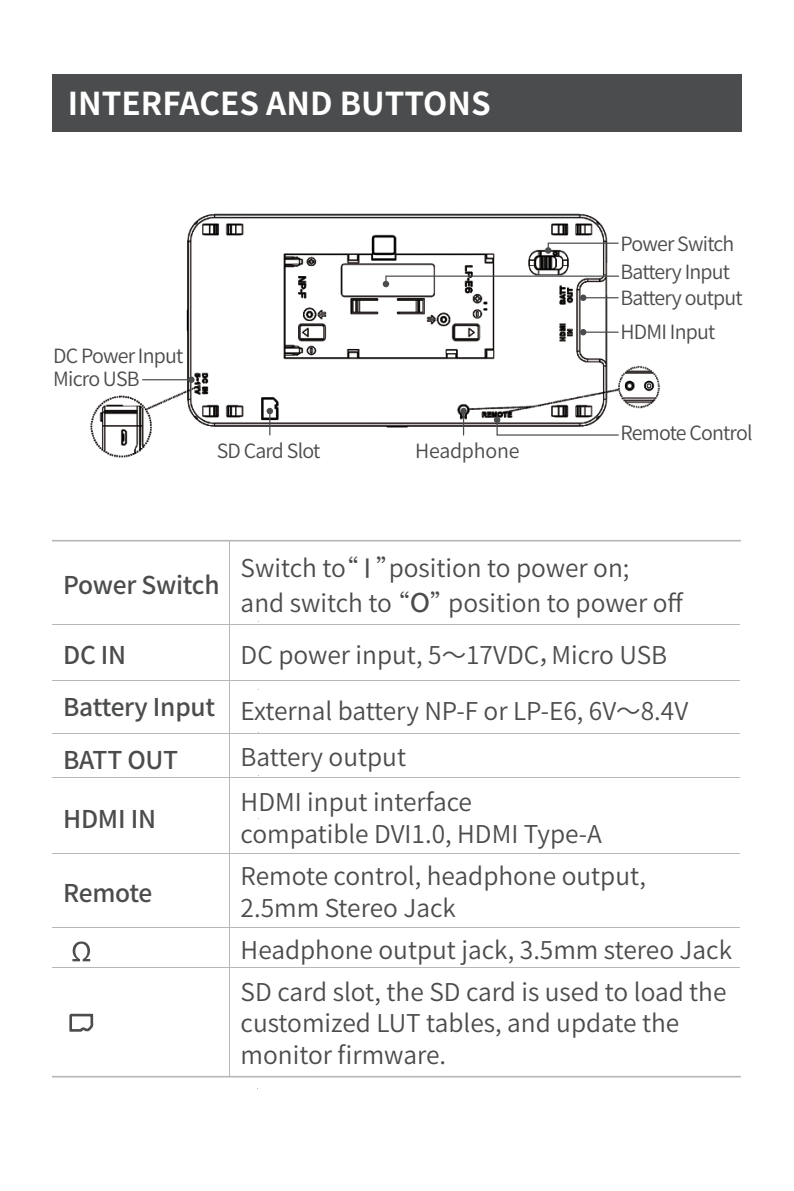
<style>
.page{position:relative;width:794px;height:1191px;background:#fff}
.page>*{position:absolute;margin:0;border:0;box-sizing:border-box;transform-origin:0 0}
.t1{font:700 31.5px "Source Han Sans CN";color:#fff}
.t2{font:24.5px/42px "Source Han Sans CN";color:#4b4c4d}
.t3{font:500 24.5px/52.5px "Source Han Sans CN";letter-spacing:-.01em;color:#4b4c4d}
.t4{font:19.6px/23.4px "Source Han Sans CN";letter-spacing:-.04em;color:#4b4c4d}
.t5{font:19.6px "Source Han Sans CN";letter-spacing:-.04em;color:#4c4b4c}
.t6{font:19.6px "Source Han Sans CN";letter-spacing:-.01em;color:#4b4c4d}
.s1{font-weight:700;font-size:17.15px}
.s2{font-size:35px}
</style>
<div class="page">
<div style="left:52px;top:75px;width:690px;height:57px;background:#4b4c4d"></div>
<hr style="left:52px;top:624px;width:688px;height:1px;background:#b6b7b9">
<div style="left:52px;top:540px;width:688px;height:1px;border:1px solid #b6b7b9"></div>
<hr style="left:229px;top:541px;width:1px;height:535px;background:#b6b7b9">
<hr style="left:52px;top:680px;width:688px;height:1px;background:#b6b7b9">
<hr style="left:52px;top:732px;width:688px;height:1px;background:#b6b7b9">
<hr style="left:52px;top:853px;width:688px;height:1px;background:#b6b7b9">
<hr style="left:52px;top:927px;width:688px;height:1px;background:#b6b7b9">
<hr style="left:52px;top:967px;width:688px;height:1px;background:#b6b7b9">
<div style="left:52px;top:1076px;width:688px;height:1px;border:1px solid #b6b7b9"></div>
<hr style="left:52px;top:777px;width:688px;height:1px;background:#b6b7b9">
<svg style="left:69px;top:1013px;width:25px;height:19px"></svg>
<svg style="left:72px;top:941px;width:18px;height:20px"></svg>
<img style="left:90px;top:213px;width:571px;height:245px">
<svg style="left:269px;top:414px;width:1px;height:21px"></svg>
<div style="left:266px;top:408px;width:7px;height:6px;background:#4b4c4d;border-radius:50%"></div>
<svg style="left:463px;top:414px;width:1px;height:21px"></svg>
<div style="left:460px;top:408px;width:7px;height:6px;background:#4b4c4d;border-radius:50%"></div>
<svg style="left:494px;top:417px;width:125px;height:19px"></svg>
<hr style="left:583px;top:331px;width:35px;height:2px;background:#4b4c4d">
<svg style="left:580px;top:329px;width:6px;height:6px"></svg>
<hr style="left:583px;top:297px;width:35px;height:1px;background:#4b4c4d">
<div style="left:580px;top:294px;width:6px;height:7px;background:#4b4c4d;border-radius:50%"></div>
<svg style="left:383px;top:275px;width:237px;height:12px"></svg>
<hr style="left:143px;top:379px;width:48px;height:1px;background:#4b4c4d">
<div style="left:188px;top:376px;width:7px;height:7px;background:#4b4c4d;border-radius:50%"></div>
<svg style="left:547px;top:242px;width:72px;height:10px"></svg>
<div style="left:545px;top:247px;width:6px;height:7px;background:#4b4c4d;border-radius:50%"></div>
<p class="t1" style="left:68px;top:85px;width:424px">INTERFACES AND BUTTONS</p>
<p class="t4" style="left:53px;top:344px;width:132px">DC Power Input<br>Micro USB</p>
<p class="t5" style="left:217px;top:440px;width:105px">SD Card Slot</p>
<p class="t6" style="left:415px;top:440px;width:106px">Headphone</p>
<p class="t4" style="left:620px;top:232px;width:115px">Power Switch</p>
<p class="t4" style="left:620px;top:259px;width:124px;line-height:25.6px">Battery Input<br>Battery output</p>
<p class="t4" style="left:620px;top:321px;width:96px">HDMI Input</p>
<p class="t4" style="left:620px;top:422px;width:133px">Remote Control</p>
<p class="t3" style="left:63px;top:559px;width:158px">Power Switch</p>
<p class="t3" style="left:63px;top:629px;width:153px">DC IN<br>Battery Input<br>BATT OUT</p>
<p class="t3" style="left:63px;top:793px;width:94px">HDMI IN</p>
<p class="t3" style="left:63px;top:867px;width:91px">Remote</p>
<p class="t2" style="left:241px;top:551px;width:444px;line-height:35px">Switch to“ <span class="s1">|</span> ”position to power on;<br>and switch to “<span class="s2">o</span>”position to power off</p>
<p class="t2" style="left:241px;top:635px;width:428px">DC power input, 5～17VDC，Micro USB</p>
<p class="t2" style="left:241px;top:689px;width:449px;line-height:45.5px">External battery NP-F or LP-E6, 6V～8.4V<br>Battery output<br>HDMI input interface</p>
<p class="t2" style="left:241px;top:813px;width:407px">compatible DVI1.0, HDMI Type-A<br>Remote control, headphone output,</p>
<p class="t2" style="left:241px;top:887px;width:493px">2.5mm Stereo Jack<br>Headphone output jack, 3.5mm stereo Jack<br>SD card slot, the SD card is used to load the</p>
<p class="t2" style="left:241px;top:1007px;width:440px;line-height:31.5px">customized LUT tables, and update the monitor firmware.</p>
</div>
